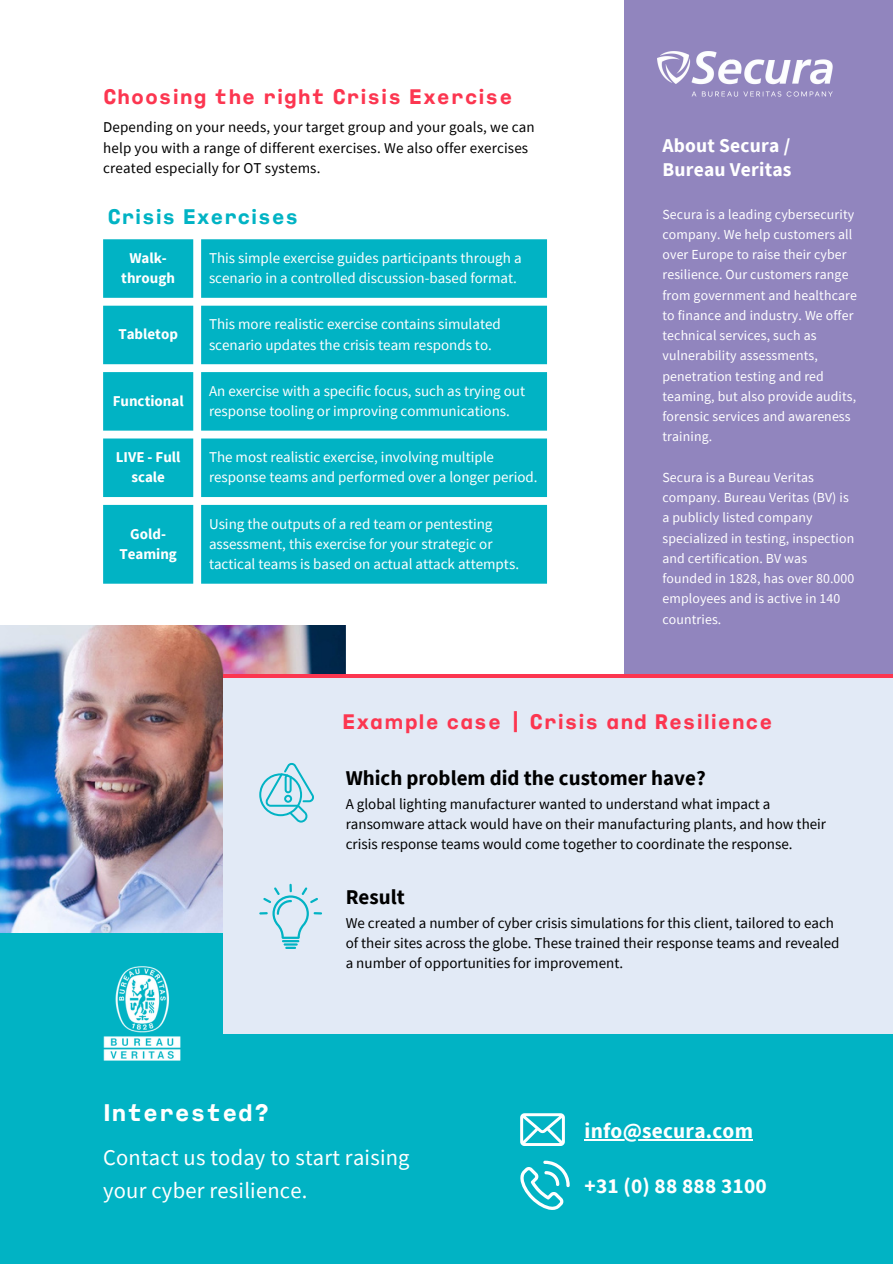
<style>
.page{position:relative;width:893px;height:1264px;background:#fff}
.page>*{position:absolute;margin:0;border:0;box-sizing:border-box;transform-origin:0 0}
.t1{font:700 expanded 24px "Bureau Veritas";letter-spacing:.01em;color:#fff}
.t2{font:22.5px/32.7px "Source Sans Pro";letter-spacing:.01em;color:#fff}
.t3{font:700 21.3px "Source Sans Pro";letter-spacing:.01em;color:#fff}
.t4{font:700 expanded 21px "Bureau Veritas";letter-spacing:.01em;color:#fc3650}
.t5{font:700 21px "Source Sans Pro";color:#000}
.t6{font:700 expanded 21px "Bureau Veritas";color:#01b3c4}
.t7{font:700 19.5px/23.7px "Source Sans Pro";letter-spacing:.01em;color:#fff}
.t8{font:15px/20.2px "Source Sans Pro";color:#000}
.t9{font:15px/20.2px "Source Sans Pro";color:#fff}
.t10{font:700 15px/20.2px "Source Sans Pro";color:#fff;text-align:center}
.t11{font:13.8px/20.2px "Source Sans Pro";letter-spacing:.01em;color:#fff}
</style>
<div class="page">
<div style="left:623px;top:0;width:269px;height:873px;background:#9185be"></div>
<img style="left:0;top:625px;width:346px;height:307px">
<div style="left:0;top:933px;width:892px;height:330px;background:#01b3c4"></div>
<div style="left:224px;top:674px;width:668px;height:360px;background:#e2eaf6"></div>
<svg style="left:520px;top:1113px;width:45px;height:32px"></svg>
<svg style="left:520px;top:1160px;width:49px;height:49px"></svg>
<img style="left:657px;top:51px;width:176px;height:46px">
<img style="left:103px;top:957px;width:121px;height:104px">
<svg style="left:259px;top:763px;width:55px;height:59px"></svg>
<svg style="left:259px;top:883px;width:63px;height:66px"></svg>
<hr style="left:224px;top:674px;width:668px;height:4px;background:#fc3650">
<svg style="left:103px;top:239px;width:444px;height:344px;background:#1cbbca"></svg>
<hr style="left:584px;top:1139px;width:169px;height:1px;background:#fff">
<p class="t4" style="left:103px;top:89px;width:411px">Choosing the right Crisis Exercise</p>
<p class="t8" style="left:103px;top:117px;width:433px">Depending on your needs, your target group and your goals, we can help you with a range of different exercises. We also offer exercises created especially for OT systems.</p>
<p class="t6" style="left:108px;top:210px;width:192px">Crisis Exercises</p>
<p class="t10" style="left:121px;top:247px;width:55px">Walk&shy;through</p>
<h3 class="t9" style="left:209px;top:247px;width:314px">This simple exercise guides participants through a scenario in a controlled discussion-based format.</h3>
<p class="t10" style="left:118px;top:324px;width:61px">Tabletop</p>
<h3 class="t9" style="left:209px;top:314px;width:293px">This more realistic exercise contains simulated scenario updates the crisis team responds to.</h3>
<p class="t10" style="left:113px;top:390px;width:72px">Functional</p>
<p class="t9" style="left:209px;top:380px;width:317px">An exercise with a specific focus, such as trying out response tooling or improving communications.</p>
<p class="t10" style="left:116px;top:446px;width:66px">LIVE - Full scale</p>
<p class="t9" style="left:209px;top:446px;width:330px">The most realistic exercise, involving multiple response teams and performed over a longer period.</p>
<p class="t10" style="left:119px;top:523px;width:59px">Gold-<br>Teaming</p>
<p class="t9" style="left:209px;top:513px;width:311px">Using the outputs of a red team or pentesting assessment, this exercise for your strategic or tactical teams is based on actual attack attempts.</p>
<p class="t7" style="left:662px;top:133px;width:130px">About Secura /<br>Bureau Veritas</p>
<p class="t11" style="left:662px;top:203px;width:196px">Secura is a leading cybersecurity company. We help customers all over Europe to raise their cyber resilience. Our customers range from government and healthcare to finance and industry. We offer technical services, such as vulnerability assessments, penetration testing and red teaming, but also provide audits, forensic services and awareness training.</p>
<p class="t11" style="left:662px;top:467px;width:193px">Secura is a Bureau Veritas company. Bureau Veritas (BV) is a publicly listed company specialized in testing, inspection and certification. BV was founded in 1828, has over 80.000 employees and is active in 140 countries.</p>
<p class="t4" style="left:342px;top:714px;width:432px">Example case | Crisis and Resilience</p>
<h3 class="t5" style="left:346px;top:764px;width:361px">Which problem did the customer have?</h3>
<p class="t8" style="left:346px;top:793px;width:482px">A global lighting manufacturer wanted to understand what impact a ransomware attack would have on their manufacturing plants, and how their crisis response teams would come together to coordinate the response.</p>
<p class="t5" style="left:346px;top:883px;width:60px">Result</p>
<p class="t8" style="left:346px;top:912px;width:495px">We created a number of cyber crisis simulations for this client, tailored to each of their sites across the globe. These trained their response teams and revealed a number of opportunities for improvement.</p>
<h1 class="t1" style="left:103px;top:1104px;width:168px">Interested?</h1>
<p class="t2" style="left:103px;top:1140px;width:308px">Contact us today to start raising your cyber resilience.</p>
<p class="t3" style="left:584px;top:1117px;width:170px">info@secura.com</p>
<p class="t3" style="left:584px;top:1172px;width:184px">+31 (0) 88 888 3100</p>
</div>
